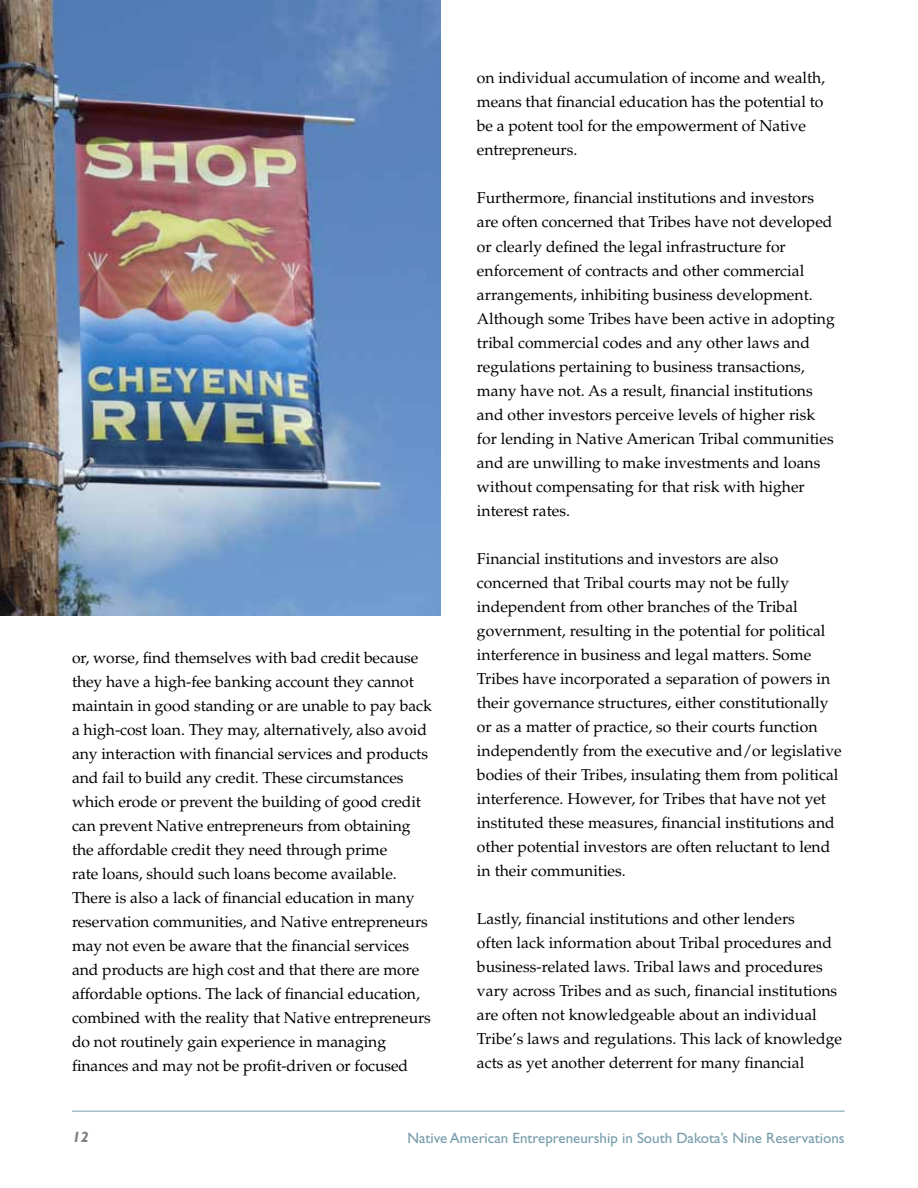
<style>
.page{position:relative;width:918px;height:1188px;background:#fff}
.page>*{position:absolute;margin:0;border:0;box-sizing:border-box;transform-origin:0 0}
.t1{font:15.75px/24px "Palatino LT Std";color:#000}
.t2{font:15px "Gill Sans Std";color:#779caa}
.t3{font:italic 700 15px "Gill Sans Std";color:#807f83;scale:1.08 1}
</style>
<div class="page">
<hr style="left:72px;top:1111px;width:773px;height:1px;background:#779caa">
<img style="left:0;top:0;width:441px;height:616px">
<p class="t1" style="left:72px;top:646px;width:361px">or, worse, find themselves with bad credit because they have a high-fee banking account they cannot maintain in good standing or are unable to pay back a high-cost loan. They may, alternatively, also avoid any interaction with financial services and products and fail to build any credit. These circumstances which erode or prevent the building of good credit can prevent Native entrepreneurs from obtaining the affordable credit they need through prime<br>rate loans, should such loans become available.<br>There is also a lack of financial education in many reservation communities, and Native entrepreneurs may not even be aware that the financial services and products are high cost and that there are more affordable options. The lack of financial education, combined with the reality that Native entrepreneurs do not routinely gain experience in managing finances and may not be profit-driven or focused</p>
<p class="t1" style="left:477px;top:66px;width:350px">on individual accumulation of income and wealth, means that financial education has the potential to be a potent tool for the empowerment of Native entrepreneurs.</p>
<p class="t1" style="left:477px;top:186px;width:359px">Furthermore, financial institutions and investors are often concerned that Tribes have not developed or clearly defined the legal infrastructure for enforcement of contracts and other commercial arrangements, inhibiting business development.<br>Although some Tribes have been active in adopting tribal commercial codes and any other laws and regulations pertaining to business transactions, many have not. As a result, financial institutions and other investors perceive levels of higher risk for lending in Native American Tribal communities and are unwilling to make investments and loans without compensating for that risk with higher interest rates.</p>
<p class="t1" style="left:477px;top:546px;width:366px">Financial institutions and investors are also concerned that Tribal courts may not be fully independent from other branches of the Tribal government, resulting in the potential for political interference in business and legal matters. Some Tribes have incorporated a separation of powers in their governance structures, either constitutionally or as a matter of practice, so their courts function independently from the executive and/or legislative bodies of their Tribes, insulating them from political interference. However, for Tribes that have not yet instituted these measures, financial institutions and other potential investors are often reluctant to lend in their communities.</p>
<p class="t1" style="left:477px;top:907px;width:366px">Lastly, financial institutions and other lenders<br>often lack information about Tribal procedures and business-related laws. Tribal laws and procedures vary across Tribes and as such, financial institutions are often not knowledgeable about an individual Tribe’s laws and regulations. This lack of knowledge acts as yet another deterrent for many financial</p>
<p class="t3" style="left:72px;top:1128px;width:17px">12</p>
<p class="t2" style="left:407px;top:1129px;width:439px">Native American Entrepreneurship in South Dakota’s Nine Reservations</p>
</div>
